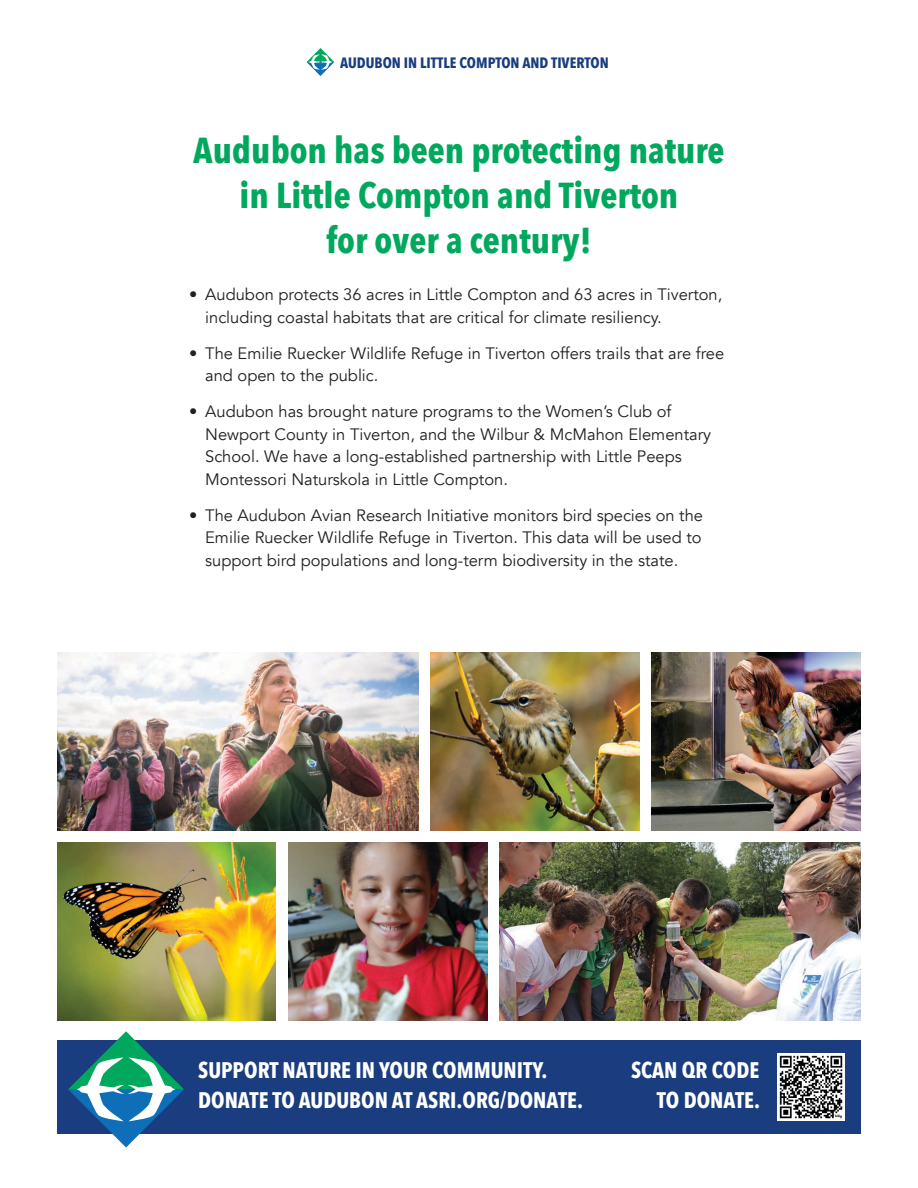
<style>
.page{position:relative;width:918px;height:1188px;background:#fff}
.page>*{position:absolute;margin:0;border:0;box-sizing:border-box;transform-origin:0 0}
.dates3{font:700 36px "Avenir Next Condensed";color:#00a85d}
.dates3-2{font:700 22.5px "Avenir Next Condensed";color:#fff}
.t1{font:16.5px/22.5px "Avenir";color:#231f20}
.dates3-3{font:700 15px "Avenir Next Condensed";color:#193d7e}
</style>
<div class="page">
<div style="left:57px;top:1041px;width:804px;height:93px;background:#193d7e"></div>
<svg style="left:68px;top:1031px;width:116px;height:117px"></svg>
<img style="left:777px;top:1053px;width:68px;height:67px">
<img style="left:430px;top:652px;width:209px;height:178px">
<img style="left:57px;top:652px;width:361px;height:178px">
<img style="left:651px;top:652px;width:210px;height:178px">
<img style="left:500px;top:842px;width:361px;height:178px">
<img style="left:57px;top:842px;width:218px;height:178px">
<img style="left:288px;top:842px;width:200px;height:178px">
<svg style="left:307px;top:48px;width:27px;height:28px"></svg>
<p class="dates3-3" style="left:340px;top:53px;width:270px">AUDUBON IN LITTLE COMPTON AND TIVERTON</p>
<p class="dates3" style="left:193px;top:128px;width:533px">Audubon has been protecting nature</p>
<p class="dates3" style="left:240px;top:173px;width:440px">in Little Compton and Tiverton</p>
<p class="dates3" style="left:326px;top:218px;width:267px">for over a century!</p>
<p class="t1" style="left:205px;top:283px;width:519px;text-indent:-16px">• Audubon protects 36 acres in Little Compton and 63 acres in Tiverton, including coastal habitats that are critical for climate resiliency.</p>
<p class="t1" style="left:205px;top:342px;width:521px;text-indent:-16px">• The Emilie Ruecker Wildlife Refuge in Tiverton offers trails that are free and open to the public.</p>
<p class="t1" style="left:205px;top:400px;width:507px;text-indent:-16px">• Audubon has brought nature programs to the Women’s Club of Newport County in Tiverton, and the Wilbur &amp; McMahon Elementary School. We have a long-established partnership with Little Peeps Montessori Naturskola in Little Compton.</p>
<p class="t1" style="left:205px;top:504px;width:499px;text-align:justify;text-indent:-16px">• The Audubon Avian Research Initiative monitors bird species on the Emilie Ruecker Wildlife Refuge in Tiverton. This data will be used to support bird populations and long-term biodiversity in the state.</p>
<p class="dates3-2" style="left:198px;top:1056px;width:351px">SUPPORT NATURE IN YOUR COMMUNITY.</p>
<p class="dates3-2" style="left:198px;top:1086px;width:386px">DONATE TO AUDUBON AT ASRI.ORG/DONATE.</p>
<p class="dates3-2" style="left:631px;top:1056px;width:130px">SCAN QR CODE</p>
<p class="dates3-2" style="left:657px;top:1086px;width:105px">TO DONATE.</p>
</div>
